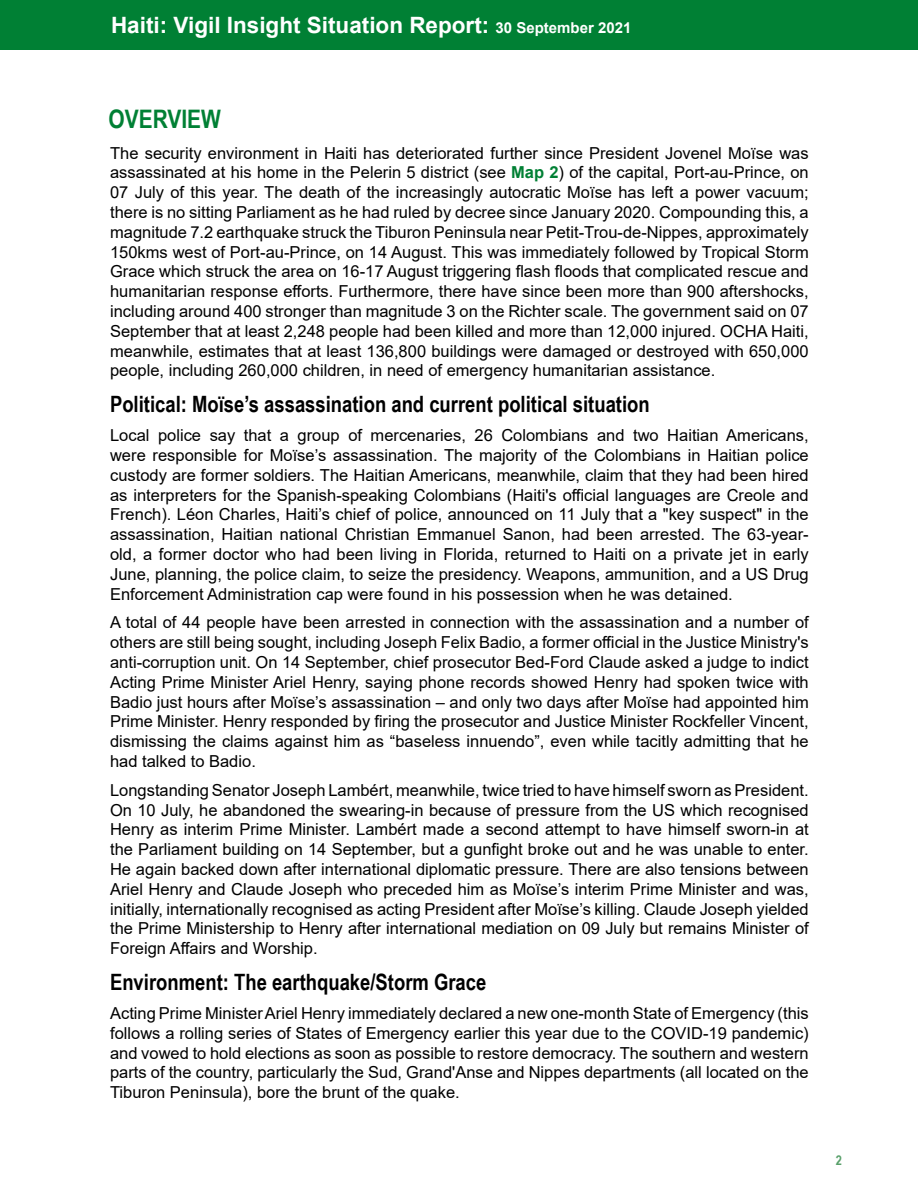
<style>
.page{position:relative;width:918px;height:1188px;background:#fff}
.page>*{position:absolute;margin:0;border:0;box-sizing:border-box;transform-origin:0 0}
.t1{font:700 25.5px "Arial Narrow";color:#008034}
.t2{font:700 22.5px "Arial Narrow";color:#000}
.t3{font:700 22.5px "Arial";color:#fff}
.t4{font:16.5px/19.8px "Arial";color:#000;text-align:justify}
.t5{font:700 13.5px "Arial Narrow";color:#58a06a}
.s1{font-size:15px}
.s2{font-weight:700;color:#008034}
</style>
<div class="page">
<div style="left:0;top:0;width:918px;height:50px;background:#008034"></div>
<h2 class="t3" style="left:111px;top:9px;width:522px">Haiti: Vigil Insight Situation Report: <span class="s1">30 September 2021</span></h2>
<h1 class="t1" style="left:109px;top:100px;width:114px">OVERVIEW</h1>
<p class="t4" style="left:110px;top:143px;width:700px">The security environment in Haiti has deteriorated further since President Jovenel Moïse was assassinated at his home in the Pelerin 5 district (see <span class="s2">Map 2</span>) of the capital, Port-au-Prince, on 07 July of this year. The death of the increasingly autocratic Moïse has left a power vacuum; there is no sitting Parliament as he had ruled by decree since January 2020. Compounding this, a magnitude 7.2 earthquake struck the Tiburon Peninsula near Petit-Trou-de-Nippes, approximately 150kms west of Port-au-Prince, on 14 August. This was immediately followed by Tropical Storm Grace which struck the area on 16-17 August triggering flash floods that complicated rescue and humanitarian response efforts. Furthermore, there have since been more than 900 aftershocks, including around 400 stronger than magnitude 3 on the Richter scale. The government said on 07<br>September that at least 2,248 people had been killed and more than 12,000 injured. OCHA Haiti, meanwhile, estimates that at least 136,800 buildings were damaged or destroyed with 650,000 people, including 260,000 children, in need of emergency humanitarian assistance.</p>
<h2 class="t2" style="left:110px;top:388px;width:541px">Political: Moïse’s assassination and current political situation</h2>
<p class="t4" style="left:110px;top:425px;width:700px">Local police say that a group of mercenaries, 26 Colombians and two Haitian Americans, were responsible for Moïse’s assassination. The majority of the Colombians in Haitian police custody are former soldiers. The Haitian Americans, meanwhile, claim that they had been hired as interpreters for the Spanish-speaking Colombians (Haiti's official languages are Creole and French). Léon Charles, Haiti’s chief of police, announced on 11 July that a "key suspect" in the assassination, Haitian national Christian Emmanuel Sanon, had been arrested. The 63-year&shy;old, a former doctor who had been living in Florida, returned to Haiti on a private jet in early June, planning, the police claim, to seize the presidency. Weapons, ammunition, and a US Drug Enforcement Administration cap were found in his possession when he was detained.</p>
<p class="t4" style="left:110px;top:613px;width:700px">A total of 44 people have been arrested in connection with the assassination and a number of others are still being sought, including Joseph Felix Badio, a former official in the Justice Ministry's anti-corruption unit. On 14 September, chief prosecutor Bed-Ford Claude asked a judge to indict Acting Prime Minister Ariel Henry, saying phone records showed Henry had spoken twice with Badio just hours after Moïse’s assassination – and only two days after Moïse had appointed him Prime Minister. Henry responded by firing the prosecutor and Justice Minister Rockfeller Vincent, dismissing the claims against him as “baseless innuendo”, even while tacitly admitting that he had talked to Badio.</p>
<p class="t4" style="left:110px;top:780px;width:700px">Longstanding Senator Joseph Lambért, meanwhile, twice tried to have himself sworn as President.<br>On 10 July, he abandoned the swearing-in because of pressure from the US which recognised Henry as interim Prime Minister. Lambért made a second attempt to have himself sworn-in at the Parliament building on 14 September, but a gunfight broke out and he was unable to enter.<br>He again backed down after international diplomatic pressure. There are also tensions between Ariel Henry and Claude Joseph who preceded him as Moïse’s interim Prime Minister and was, initially, internationally recognised as acting President after Moïse’s killing. Claude Joseph yielded the Prime Ministership to Henry after international mediation on 09 July but remains Minister of Foreign Affairs and Worship.</p>
<h2 class="t2" style="left:110px;top:965px;width:378px">Environment: The earthquake/Storm Grace</h2>
<p class="t4" style="left:110px;top:1003px;width:700px">Acting Prime Minister Ariel Henry immediately declared a new one-month State of Emergency (this follows a rolling series of States of Emergency earlier this year due to the COVID-19 pandemic) and vowed to hold elections as soon as possible to restore democracy. The southern and western parts of the country, particularly the Sud, Grand'Anse and Nippes departments (all located on the Tiburon Peninsula), bore the brunt of the quake.</p>
<p class="t5" style="left:836px;top:1150px;width:8px">2</p>
</div>
